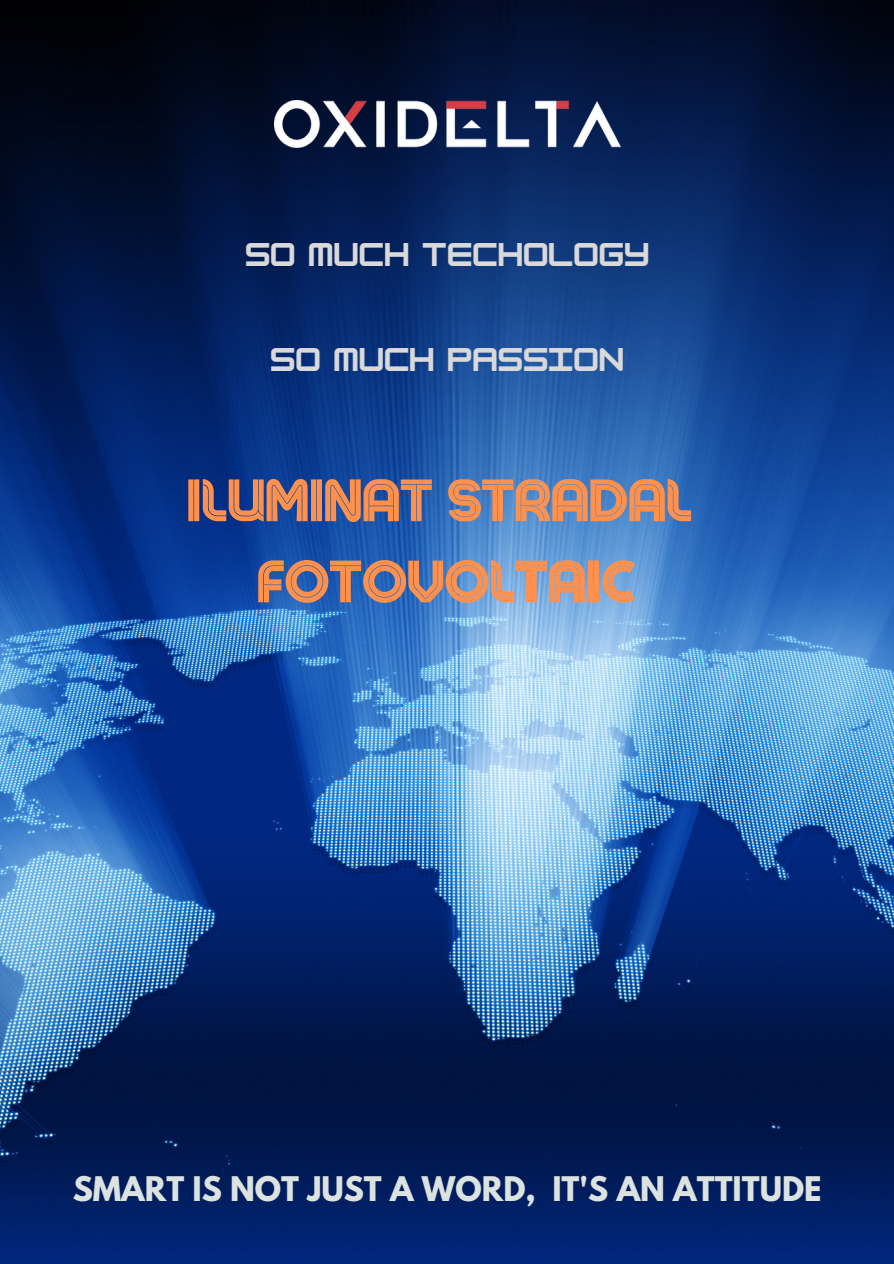
<style>
.page{position:relative;width:894px;height:1264px;background:#fff}
.page>*{position:absolute;margin:0;border:0;box-sizing:border-box;transform-origin:0 0}
.t1{font:58.2px "Colo Pro";color:#ff914d}
.t2{font:700 30px "League Spartan";color:#dbe2df}
.t3{font:700 28.65px "HK Modular";color:#d9d9d9}
</style>
<div class="page">
<img style="left:0;top:0;width:893px;height:1263px">
<img style="left:274px;top:101px;width:345px;height:46px">
<p class="t3" style="left:245px;top:237px;width:406px">SO MUCH TECHOLOGY</p>
<p class="t3" style="left:270px;top:342px;width:355px">SO MUCH PASSION</p>
<p class="t1" style="left:187px;top:468px;width:507px">ILUMINAT STRADAL</p>
<p class="t1" style="left:257px;top:549px;width:380px">FOTOVOLTAIC</p>
<p class="t2" style="left:73px;top:1174px;width:750px">SMART IS NOT JUST A WORD, IT'S AN ATTITUDE</p>
</div>
